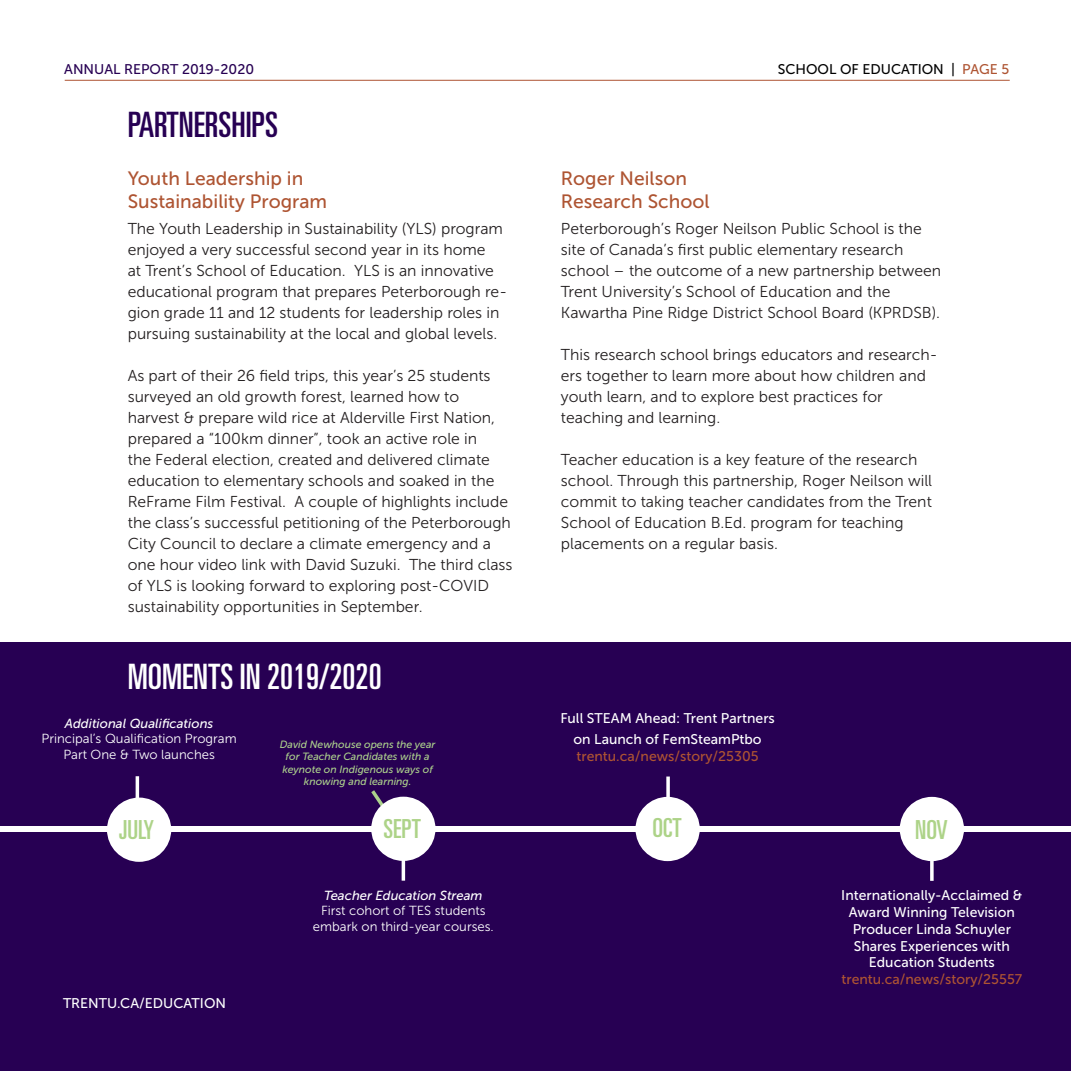
<style>
.page{position:relative;width:1071px;height:1071px;background:#fff}
.page>*{position:absolute;margin:0;border:0;box-sizing:border-box;transform-origin:0 0}
.t1{font:ultra-condensed 35px "Univers LT Std";color:#fff}
.t2{font:ultra-condensed 35px "Univers LT Std";color:#270053}
.t3{font:ultra-condensed 26.25px "Univers LT Std";color:#add388}
.t4{font:19.25px/22.8px "Museo Sans 500";color:#ae5432}
.t5{font:15.75px/21px "Museo Sans 300";color:#231f20}
.t6{font:14px/16.8px "Museo Sans 500";color:#fff;text-align:center}
.t7{font:14px "Museo Sans 500";color:#ae5432}
.t8{font:14px "Museo Sans 500";color:#000}
.t9{font:14px "Museo Sans 500";color:#270053}
.t10{font:13.12px/15.8px "Museo Sans 300";color:#fff;text-align:center}
.t11{font:italic 13.12px "Museo Sans 500";color:#fff}
.t12{font:italic 10.5px/12.6px "Museo Sans 500";color:#acd18c;text-align:center}
.s1{color:#ae5432}
</style>
<div class="page">
<hr style="left:65px;top:80px;width:945px;height:1px;background:#ae5432">
<div style="left:0;top:642px;width:1071px;height:429px;background:#270053"></div>
<div style="left:0;top:826px;width:1071px;height:6px;background:#fff"></div>
<svg style="left:371px;top:790px;width:24px;height:29px"></svg>
<div style="left:635px;top:797px;width:65px;height:64px;background:#fff;border-radius:50%"></div>
<div style="left:900px;top:797px;width:64px;height:64px;background:#fff;border-radius:50%"></div>
<svg style="left:666px;top:777px;width:4px;height:20px"></svg>
<svg style="left:930px;top:861px;width:4px;height:20px"></svg>
<div style="left:107px;top:798px;width:64px;height:64px;background:#fff;border-radius:50%"></div>
<hr style="left:136px;top:776px;width:3px;height:32px;background:#fff">
<div style="left:371px;top:797px;width:65px;height:64px;background:#fff;border-radius:50%"></div>
<hr style="left:402px;top:849px;width:3px;height:32px;background:#fff">
<p class="t9" style="left:64px;top:62px;width:191px">ANNUAL REPORT 2019-2020</p>
<p class="t8" style="left:778px;top:62px;width:233px">SCHOOL OF EDUCATION | <span class="s1">PAGE 5</span></p>
<h1 class="t2" style="left:128px;top:105px;width:152px">PARTNERSHIPS</h1>
<p class="t4" style="left:128px;top:167px;width:201px">Youth Leadership in<br>Sustainability Program</p>
<p class="t5" style="left:128px;top:218px;width:381px">The Youth Leadership in Sustainability (YLS) program enjoyed a very successful second year in its home<br>at Trent’s School of Education. YLS is an innovative educational program that prepares Peterborough re&shy;gion grade 11 and 12 students for leadership roles in pursuing sustainability at the local and global levels.</p>
<p class="t5" style="left:128px;top:365px;width:386px">As part of their 26 field trips, this year’s 25 students surveyed an old growth forest, learned how to harvest &amp; prepare wild rice at Alderville First Nation, prepared a “100km dinner”, took an active role in<br>the Federal election, created and delivered climate education to elementary schools and soaked in the ReFrame Film Festival. A couple of highlights include the class’s successful petitioning of the Peterborough City Council to declare a climate emergency and a one hour video link with David Suzuki. The third class of YLS is looking forward to exploring post-COVID sustainability opportunities in September.</p>
<h1 class="t1" style="left:128px;top:657px;width:255px">MOMENTS IN 2019/2020</h1>
<p class="t11" style="left:65px;top:716px;width:150px">Additional Qualifications</p>
<p class="t10" style="left:42px;top:731px;width:197px">Principal’s Qualification Program<br>Part One &amp; Two launches</p>
<h2 class="t3" style="left:119px;top:815px;width:36px">JULY</h2>
<p class="t6" style="left:63px;top:995px;width:165px">TRENTU.CA/EDUCATION</p>
<p class="t12" style="left:280px;top:738px;width:157px">David Newhouse opens the year for Teacher Candidates with a keynote on Indigenous ways of knowing and learning.</p>
<h2 class="t3" style="left:384px;top:814px;width:39px">SEPT</h2>
<p class="t11" style="left:324px;top:888px;width:160px">Teacher Education Stream</p>
<p class="t10" style="left:313px;top:903px;width:182px">First cohort of TES students embark on third-year courses.</p>
<p class="t4" style="left:561px;top:167px;width:150px">Roger Neilson<br>Research School</p>
<p class="t5" style="left:561px;top:218px;width:382px">Peterborough’s Roger Neilson Public School is the site of Canada’s first public elementary research school – the outcome of a new partnership between Trent University’s School of Education and the Kawartha Pine Ridge District School Board (KPRDSB).</p>
<p class="t5" style="left:561px;top:344px;width:378px">This research school brings educators and research&shy;ers together to learn more about how children and youth learn, and to explore best practices for teaching and learning.</p>
<p class="t5" style="left:561px;top:449px;width:373px">Teacher education is a key feature of the research school. Through this partnership, Roger Neilson will commit to taking teacher candidates from the Trent School of Education B.Ed. program for teaching placements on a regular basis.</p>
<p class="t6" style="left:560px;top:708px;width:216px;line-height:21px">Full STEAM Ahead: Trent Partners on Launch of FemSteamPtbo</p>
<p class="t7" style="left:577px;top:748px;width:184px">trentu.ca/news/story/25305</p>
<h2 class="t3" style="left:653px;top:813px;width:31px">OCT</h2>
<h2 class="t3" style="left:915px;top:814px;width:34px">NOV</h2>
<p class="t6" style="left:841px;top:887px;width:183px">Internationally-Acclaimed &amp;<br>Award Winning Television<br>Producer Linda Schuyler<br>Shares Experiences with<br>Education Students</p>
<p class="t7" style="left:841px;top:972px;width:182px">trentu.ca/news/story/25557</p>
</div>
